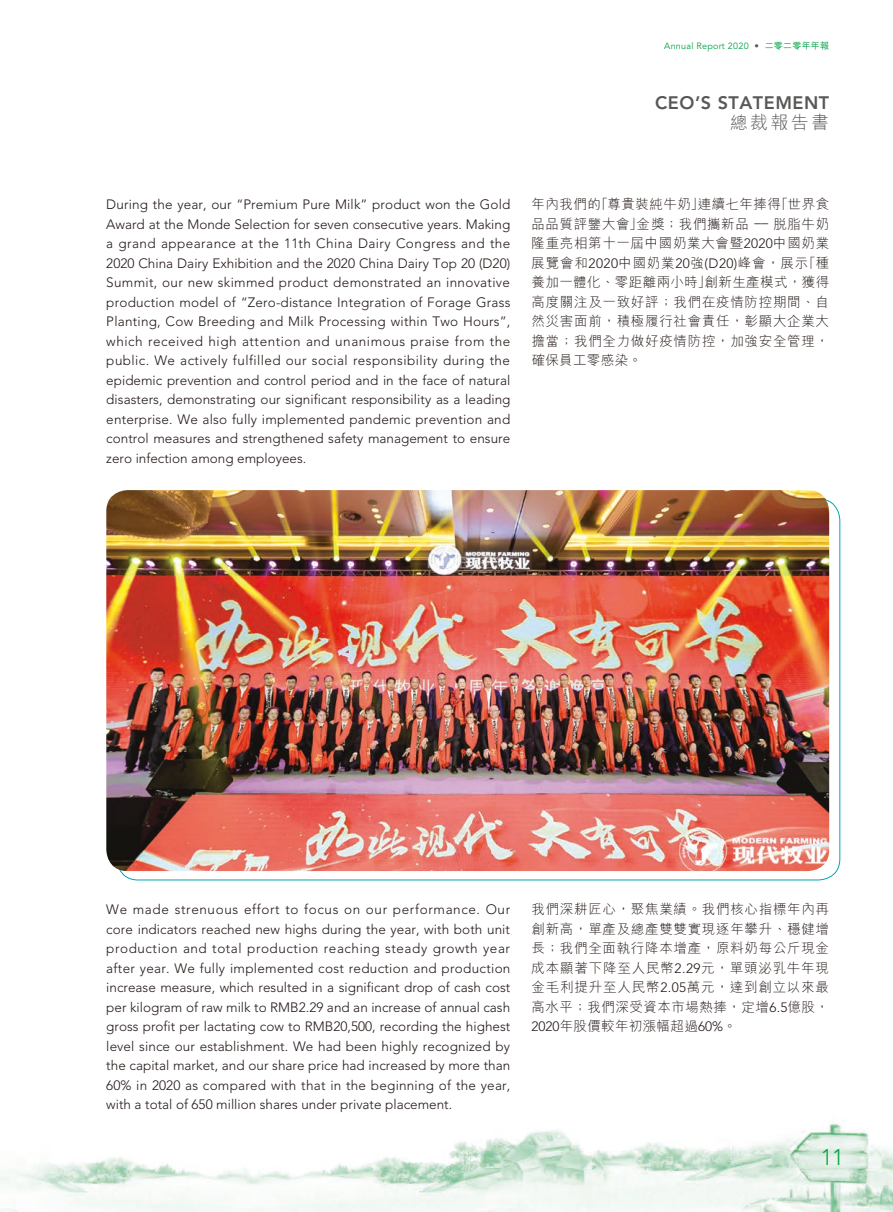
<style>
.page{position:relative;width:893px;height:1212px;background:#fff}
.page>*{position:absolute;margin:0;border:0;box-sizing:border-box;transform-origin:0 0}
.t1{font:300 22.5px "Avenir LT Std";color:#00a243}
.t2{font:800 18px "Avenir LT Std";letter-spacing:.03em;color:#595857}
.t3{font:300 18px "M Hei HK";letter-spacing:.13em;color:#595857}
.t4{font:300 13.5px/19.5px "Avenir LT Std";color:#231916;text-align:justify}
.t5{font:300 13.5px/19.5px "M Hei HK";letter-spacing:.05em;color:#231916;text-align:justify}
.t6{font:9px "Avenir LT Std";letter-spacing:.03em;color:#00a243}
.s1{color:#595857}
.s2{font-family:"M Hei HK";font-weight:500}
.s3{font-family:"Avenir LT Std"}
</style>
<div class="page">
<img style="left:0;top:500px;width:893px;height:712px">
<img style="left:106px;top:490px;width:723px;height:381px">
<p class="t6" style="left:664px;top:41px;width:166px">Annual Report 2020 <span class="s1">•</span> <span class="s2">二零二零年年報</span></p>
<h2 class="t2" style="left:655px;top:92px;width:176px">CEO’S STATEMENT</h2>
<h2 class="t3" style="left:730px;top:113px;width:101px">總裁報告書</h2>
<p class="t4" style="left:106px;top:195px;width:406px">During the year, our “Premium Pure Milk” product won the Gold Award at the Monde Selection for seven consecutive years. Making a grand appearance at the 11th China Dairy Congress and the 2020 China Dairy Exhibition and the 2020 China Dairy Top 20 (D20)<br>Summit, our new skimmed product demonstrated an innovative production model of “Zero-distance Integration of Forage Grass Planting, Cow Breeding and Milk Processing within Two Hours”, which received high attention and unanimous praise from the public. We actively fulfilled our social responsibility during the epidemic prevention and control period and in the face of natural disasters, demonstrating our significant responsibility as a leading enterprise. We also fully implemented pandemic prevention and control measures and strengthened safety management to ensure zero infection among employees.</p>
<p class="t5" style="left:531px;top:194px;width:299px">年內我們的「尊貴裝純牛奶」連續七年捧得「世界食品品質評鑒大會」金獎；我們攜新品 <span class="s3">––</span> 脫脂牛奶隆重亮相第十一屆中國奶業大會暨<span class="s3">2020</span>中國奶業展覽會和<span class="s3">2020</span>中國奶業<span class="s3">20</span>強<span class="s3">(D20)</span>峰會，展示「種養加一體化、零距離兩小時」創新生產模式，獲得高度關注及一致好評；我們在疫情防控期間、自然災害面前，積極履行社會責任，彰顯大企業大擔當；我們全力做好疫情防控，加強安全管理，確保員工零感染。</p>
<p class="t4" style="left:106px;top:900px;width:406px">We made strenuous effort to focus on our performance. Our core indicators reached new highs during the year, with both unit production and total production reaching steady growth year after year. We fully implemented cost reduction and production increase measure, which resulted in a significant drop of cash cost per kilogram of raw milk to RMB2.29 and an increase of annual cash gross profit per lactating cow to RMB20,500, recording the highest level since our establishment. We had been highly recognized by the capital market, and our share price had increased by more than 60% in 2020 as compared with that in the beginning of the year, with a total of 650 million shares under private placement.</p>
<p class="t5" style="left:531px;top:899px;width:299px">我們深耕匠心，聚焦業績。我們核心指標年內再創新高，單產及總產雙雙實現逐年攀升、穩健增長；我們全面執行降本增產，原料奶每公斤現金成本顯著下降至人民幣<span class="s3">2.29</span>元，單頭泌乳牛年現金毛利提升至人民幣<span class="s3">2.05</span>萬元，達到創立以來最高水平；我們深受資本市場熱捧，定增<span class="s3">6.5</span>億股，<span class="s3">2020</span>年股價較年初漲幅超過<span class="s3">60%</span>。</p>
<h1 class="t1" style="left:821px;top:1144px;width:24px">11</h1>
</div>
